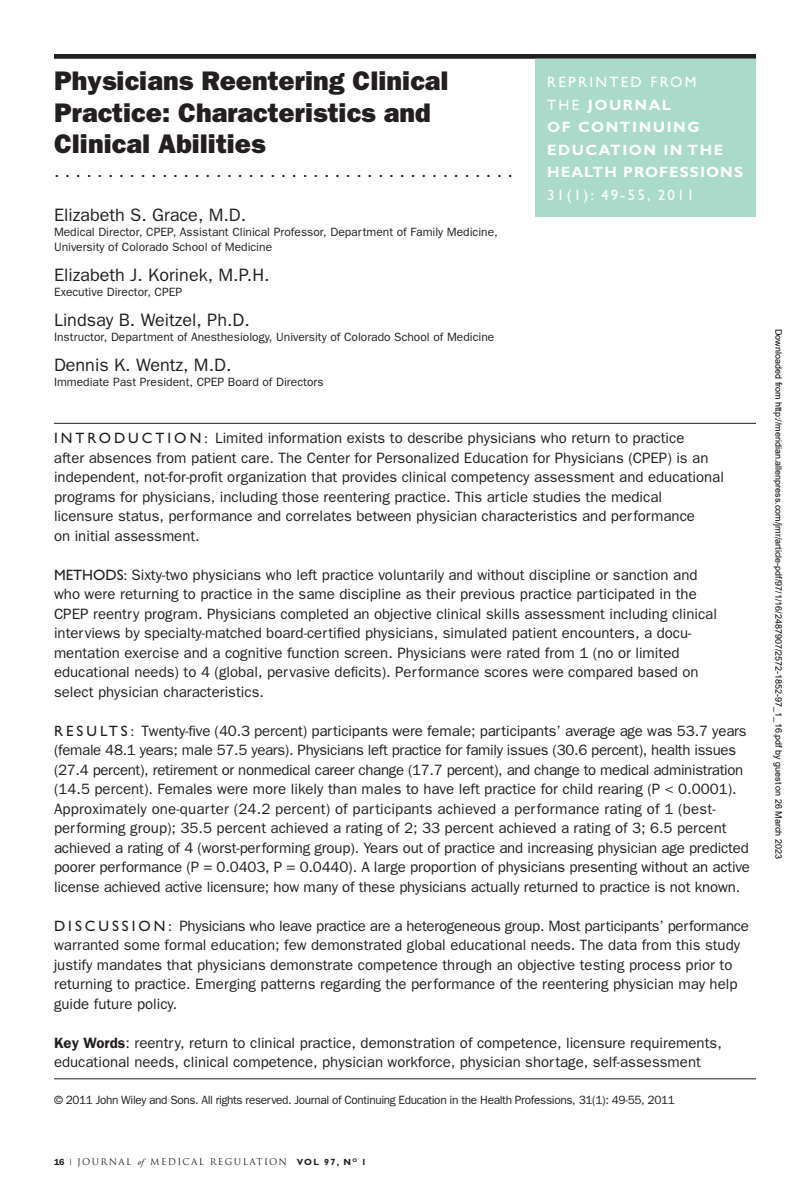
<style>
.page{position:relative;width:810px;height:1188px;background:#fff}
.page>*{position:absolute;margin:0;border:0;box-sizing:border-box;transform-origin:0 0}
.t1{font:800 27px/31.5px "Franklin Gothic";color:#231f20}
.t2{font:18px "Franklin Gothic";color:#231f20}
.t3{font:15px/19.5px "Franklin Gothic";color:#231f20}
.t4{font:15px "Gill Sans";letter-spacing:.2em;color:#231f20}
.t5{font:15px/22.5px "Gill Sans";letter-spacing:.15em;color:#fff}
.t6{font:700 15px/22.5px "Gill Sans";letter-spacing:.1em;color:#fff}
.t7{font:700 15px/22.5px "Gill Sans";letter-spacing:.07em;color:#fff}
.t8{font:12px/15px "Franklin Gothic";color:#231f20}
.t9{font:12px "Franklin Gothic";letter-spacing:-.03em;color:#231f20}
.t10{font:9px "Arial";color:#000}
.t11{font:9px "Trajan Pro";letter-spacing:.15em;color:#231f20}
.s1{font-family:"Gill Sans"}
.s2{font-weight:600}
.s3{font-family:"Franklin Gothic";font-weight:600}
.s4{font-family:"Franklin Gothic"}
.s5{font-family:"Adobe Garamond";font-style:italic}
.s6{font-family:"Gill Sans";font-weight:700}
</style>
<div class="page">
<div style="left:536px;top:57px;width:220px;height:160px;background:#a9daca"></div>
<hr style="left:54px;top:54px;width:702px;height:4px;background:#231f20">
<hr style="left:54px;top:423px;width:702px;height:1px;background:#231f20">
<hr style="left:54px;top:1078px;width:702px;height:1px;background:#231f20">
<h1 class="t1" style="left:54px;top:65px;width:396px">Physicians Reentering Clinical<br>Practice: Characteristics and<br>Clinical Abilities</h1>
<p class="t2" style="left:54px;top:161px;width:460px">. . . . . . . . . . . . . . . . . . . . . . . . . . . . . . . . . . . . . . . . . . .</p>
<p class="t2" style="left:54px;top:205px;width:194px">Elizabeth S. Grace, M.D.</p>
<p class="t8" style="left:54px;top:225px;width:445px">Medical Director, CPEP, Assistant Clinical Professor, Department of Family Medicine,<br>University of Colorado School of Medicine</p>
<p class="t2" style="left:54px;top:265px;width:217px">Elizabeth J. Korinek, M.P.H.</p>
<p class="t8" style="left:54px;top:285px;width:130px">Executive Director, CPEP</p>
<p class="t2" style="left:54px;top:310px;width:197px">Lindsay B. Weitzel, Ph.D.</p>
<p class="t8" style="left:54px;top:330px;width:442px">Instructor, Department of Anesthesiology, University of Colorado School of Medicine</p>
<p class="t2" style="left:54px;top:355px;width:179px">Dennis K. Wentz, M.D.</p>
<p class="t8" style="left:54px;top:375px;width:271px">Immediate Past President, CPEP Board of Directors</p>
<p class="t5" style="left:547px;top:71px;width:151px">REPRINTED FROM<br>THE</p>
<p class="t6" style="left:547px;top:93px;width:154px;text-indent:41px">JOURNAL<br>OF CONTINUING<br>EDUCATION</p>
<p class="t7" style="left:547px;top:138px;width:197px;text-indent:116px">IN THE<br>HEALTH PROFESSIONS</p>
<p class="t5" style="left:547px;top:183px;width:149px">31(1): 49-55, 2011</p>
<p class="t3" style="left:54px;top:428px;width:671px;text-indent:150px"><span class="s1">:</span> Limited information exists to describe physicians who return to practice<br>after absences from patient care. The Center for Personalized Education for Physicians (CPEP) is an independent, not-for-profit organization that provides clinical competency assessment and educational programs for physicians, including those reentering practice. This article studies the medical licensure status, performance and correlates between physician characteristics and performance<br>on initial assessment.</p>
<p class="t4" style="left:54px;top:566px;width:23px">METHODS</p>
<p class="t4" style="left:54px;top:430px;width:21px">INTRODUCTION</p>
<p class="t3" style="left:54px;top:565px;width:665px;text-indent:70px"><span class="s1">:</span> Sixty-two physicians who left practice voluntarily and without discipline or sanction and who were returning to practice in the same discipline as their previous practice participated in the CPEP reentry program. Physicians completed an objective clinical skills assessment including clinical interviews by specialty-matched board-certified physicians, simulated patient encounters, a docu&shy;mentation exercise and a cognitive function screen. Physicians were rated from 1 (no or limited educational needs) to 4 (global, pervasive deficits). Performance scores were compared based on select physician characteristics.</p>
<p class="t4" style="left:54px;top:722px;width:24px">RESULTS</p>
<p class="t3" style="left:54px;top:721px;width:698px;text-indent:77px"><span class="s1">:</span> Twenty-five (40.3 percent) participants were female; participants’ average age was 53.7 years (female 48.1 years; male 57.5 years). Physicians left practice for family issues (30.6 percent), health issues (27.4 percent), retirement or nonmedical career change (17.7 percent), and change to medical administration (14.5 percent). Females were more likely than males to have left practice for child rearing (P &lt; 0.0001).<br>Approximately one-quarter (24.2 percent) of participants achieved a performance rating of 1 (best&shy;performing group); 35.5 percent achieved a rating of 2; 33 percent achieved a rating of 3; 6.5 percent achieved a rating of 4 (worst-performing group). Years out of practice and increasing physician age predicted poorer performance (P = 0.0403, P = 0.0440). A large proportion of physicians presenting without an active license achieved active licensure; how many of these physicians actually returned to practice is not known.</p>
<p class="t4" style="left:54px;top:917px;width:26px">DISCUSSION</p>
<p class="t3" style="left:54px;top:916px;width:696px;text-indent:115px"><span class="s1">:</span> Physicians who leave practice are a heterogeneous group. Most participants’ performance warranted some formal education; few demonstrated global educational needs. The data from this study justify mandates that physicians demonstrate competence through an objective testing process prior to returning to practice. Emerging patterns regarding the performance of the reentering physician may help guide future policy.</p>
<p class="t3" style="left:54px;top:1033px;width:669px"><span class="s2">Key Words</span>: reentry, return to clinical practice, demonstration of competence, licensure requirements, educational needs, clinical competence, physician workforce, physician shortage, self-assessment</p>
<p class="t9" style="left:54px;top:1093px;width:623px">© 2011 John Wiley and Sons. All rights reserved. Journal of Continuing Education in the Health Professions, 31(1): 49-55, 2011</p>
<p class="t11" style="left:54px;top:1156px;width:314px"><span class="s3">16</span> <span class="s4">|</span> JOURNAL <span class="s5">of</span> MEDICAL REGULATION <span class="s6">VOL 97, N</span><sup>O</sup> <span class="s6">1</span></p>
<p class="t10" style="left:782px;top:329px;width:532px;rotate:90deg">Downloaded from http://meridian.allenpress.com/jmr/article-pdf/97/1/16/2487907/2572-1852-97_1_16.pdf by guest on 26 March 2023</p>
</div>
